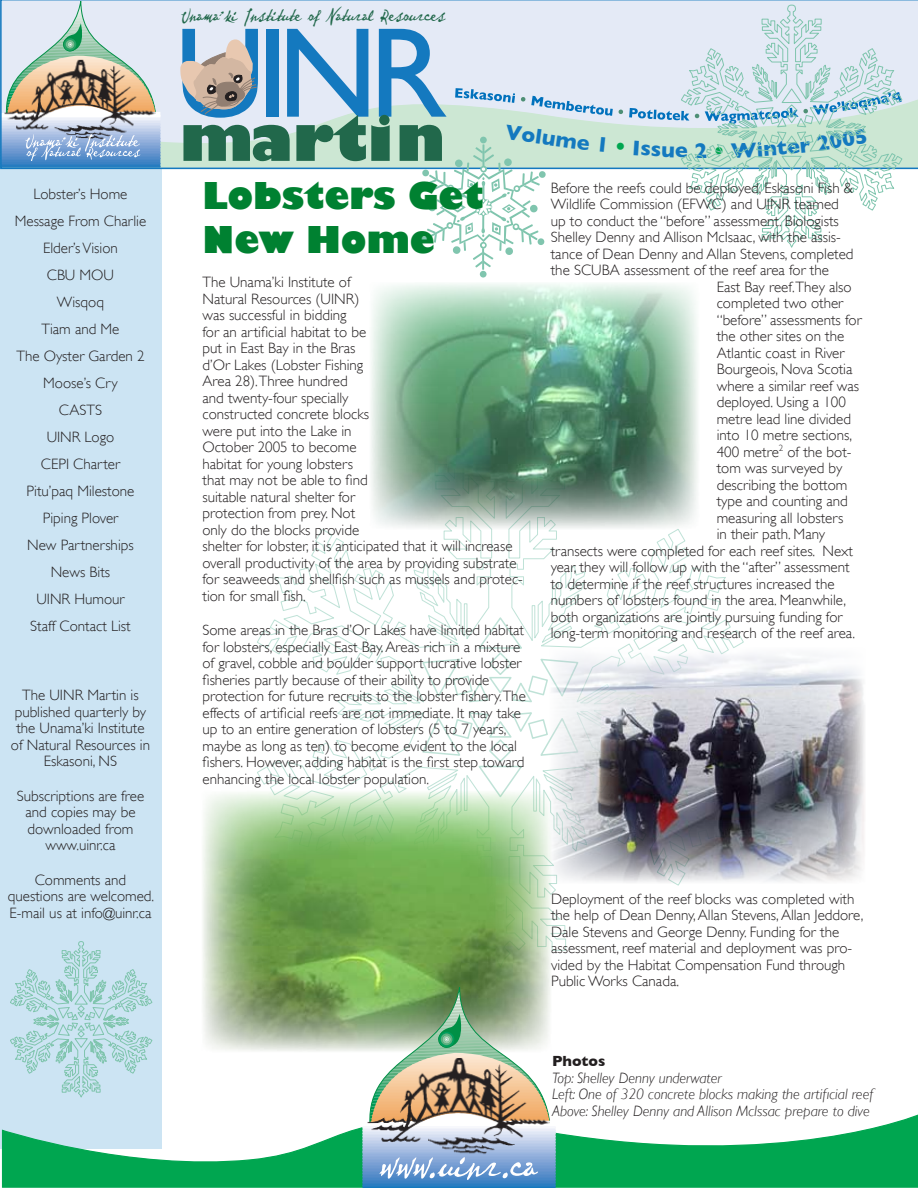
<style>
.page{position:relative;width:918px;height:1188px;background:#fff}
.page>*{position:absolute;margin:0;border:0;box-sizing:border-box;transform-origin:0 0}
.t1{font:800 36px/43.2px "Gill Sans";color:#008131}
.t2{font:700 21.6px "Gill Sans";color:#1479bf}
.t3{font:19.2px "P22 Vincent";color:#21684b}
.t4{font:300 15px/16.5px "Gill Sans";color:#231f20;text-align:center}
.t5{font:italic 300 15px/16.5px "Gill Sans";color:#231f20}
.t6{font:700 15px "Gill Sans";color:#231f20}
</style>
<div class="page">
<svg style="left:257px;top:529px;width:487px;height:422px"></svg>
<svg style="left:421px;top:616px;width:159px;height:175px"></svg>
<div style="left:0;top:164px;width:162px;height:985px;background:#cce4f3"></div>
<svg style="left:0;top:0;width:918px;height:169px;background:#c7d1d8"></svg>
<svg style="left:681px;top:5px;width:221px;height:243px"></svg>
<div style="left:480px;top:271px;width:7px;height:7px;background:#80c5ae;border-radius:50%"></div>
<img style="left:371px;top:283px;width:327px;height:246px">
<img style="left:203px;top:791px;width:348px;height:260px">
<svg style="left:1px;top:1097px;width:917px;height:91px"></svg>
<hr style="left:363px;top:1187px;width:193px;height:1px;background:#1479bf">
<hr style="left:363px;top:1185px;width:193px;height:2px;background:#207bc0">
<hr style="left:363px;top:1184px;width:193px;height:1px;background:#2a7dc1">
<hr style="left:363px;top:1182px;width:193px;height:2px;background:#327fc2">
<hr style="left:363px;top:1181px;width:193px;height:1px;background:#3b81c3">
<hr style="left:363px;top:1179px;width:193px;height:2px;background:#4183c5">
<hr style="left:363px;top:1178px;width:193px;height:1px;background:#4786c6">
<hr style="left:363px;top:1177px;width:193px;height:1px;background:#4d88c7">
<hr style="left:363px;top:1175px;width:193px;height:1px;background:#528ac8">
<hr style="left:363px;top:1174px;width:193px;height:1px;background:#578dca">
<hr style="left:363px;top:1172px;width:193px;height:1px;background:#5c90cb">
<hr style="left:363px;top:1171px;width:193px;height:1px;background:#6292cc">
<hr style="left:363px;top:1169px;width:193px;height:2px;background:#6794ce">
<hr style="left:363px;top:1168px;width:193px;height:1px;background:#6b97cf">
<hr style="left:363px;top:1166px;width:193px;height:2px;background:#709ad1">
<hr style="left:363px;top:1165px;width:193px;height:1px;background:#749dd2">
<hr style="left:363px;top:1163px;width:193px;height:2px;background:#799fd4">
<hr style="left:363px;top:1162px;width:193px;height:1px;background:#7da2d5">
<hr style="left:363px;top:1160px;width:193px;height:2px;background:#83a5d6">
<hr style="left:363px;top:1159px;width:193px;height:1px;background:#87a8d8">
<hr style="left:363px;top:1157px;width:193px;height:2px;background:#8cabd9">
<hr style="left:363px;top:1156px;width:193px;height:1px;background:#90aedb">
<hr style="left:363px;top:1154px;width:193px;height:2px;background:#95b1dd">
<hr style="left:363px;top:1153px;width:193px;height:1px;background:#99b5de">
<hr style="left:363px;top:1151px;width:193px;height:2px;background:#9eb8e0">
<hr style="left:363px;top:1150px;width:193px;height:1px;background:#a4bbe1">
<hr style="left:363px;top:1148px;width:193px;height:2px;background:#a9bee3">
<hr style="left:363px;top:1147px;width:193px;height:1px;background:#adc2e4">
<hr style="left:363px;top:1145px;width:193px;height:2px;background:#b2c5e6">
<hr style="left:363px;top:1144px;width:193px;height:1px;background:#b7c9e8">
<hr style="left:363px;top:1142px;width:193px;height:2px;background:#bccce9">
<hr style="left:363px;top:1141px;width:193px;height:1px;background:#c1d0eb">
<hr style="left:363px;top:1139px;width:193px;height:2px;background:#c7d3ec">
<hr style="left:363px;top:1138px;width:193px;height:1px;background:#ccd7ee">
<hr style="left:363px;top:1136px;width:193px;height:2px;background:#d1dbf0">
<hr style="left:363px;top:1135px;width:193px;height:1px;background:#d6dff1">
<hr style="left:363px;top:1133px;width:193px;height:2px;background:#dbe3f3">
<hr style="left:363px;top:1132px;width:193px;height:1px;background:#e0e7f5">
<hr style="left:363px;top:1131px;width:193px;height:1px;background:#e5ebf7">
<hr style="left:363px;top:1129px;width:193px;height:1px;background:#eceef8">
<hr style="left:363px;top:1128px;width:193px;height:1px;background:#f1f3fa">
<hr style="left:363px;top:1126px;width:193px;height:1px;background:#f7f8fc">
<hr style="left:363px;top:1125px;width:193px;height:1px;background:#fff">
<div style="left:363px;top:1119px;width:193px;height:6px;background:#fff"></div>
<div style="left:363px;top:1113px;width:193px;height:6px;background:#fff"></div>
<img style="left:367px;top:1124px;width:183px;height:53px">
<img style="left:367px;top:987px;width:183px;height:137px">
<svg style="left:379px;top:1157px;width:159px;height:23px"></svg>
<img style="left:550px;top:647px;width:315px;height:237px">
<svg style="left:10px;top:941px;width:142px;height:156px"></svg>
<svg style="left:180px;top:29px;width:509px;height:241px"></svg>
<svg style="left:705px;top:88px;width:197px;height:83px;background:#b9dbd4"></svg>
<p class="t3" style="left:181px;top:3px;width:266px">Unama’ki Institute of Natural Resources</p>
<p class="t4" style="left:15px;top:181px;width:133px;line-height:27px">Lobster’s Home<br>Message From Charlie<br>Elder’s Vision<br>CBU MOU<br>Wisqoq<br>Tiam and Me<br>The Oyster Garden 2<br>Moose’s Cry<br>CASTS<br>UINR Logo<br>CEPI Charter<br>Pitu’paq Milestone<br>Piping Plover<br>New Partnerships<br>News Bits<br>UINR Humour<br>Staff Contact List</p>
<p class="t4" style="left:11px;top:687px;width:141px">The UINR Martin is published quarterly by the Unama’ki Institute of Natural Resources in<br>Eskasoni, NS</p>
<p class="t4" style="left:17px;top:788px;width:129px">Subscriptions are free and copies may be downloaded from www.uinr.ca</p>
<p class="t4" style="left:8px;top:872px;width:148px">Comments and questions are welcomed.<br>E-mail us at info@uinr.ca</p>
<h1 class="t1" style="left:202px;top:177px;width:283px">Lobsters Get<br>New Home</h1>
<p class="t4" style="left:202px;top:274px;width:322px;text-align:left">The Unama’ki Institute of<br>Natural Resources (UINR)<br>was successful in bidding<br>for an artificial habitat to be<br>put in East Bay in the Bras<br>d’Or Lakes (Lobster Fishing<br>Area 28).Three hundred<br>and twenty-four specially<br>constructed concrete blocks<br>were put into the Lake in<br>October 2005 to become<br>habitat for young lobsters<br>that may not be able to find<br>suitable natural shelter for<br>protection from prey. Not<br>only do the blocks provide<br>shelter for lobster, it is anticipated that it will increase overall productivity of the area by providing substrate for seaweeds and shellfish such as mussels and protec&shy;tion for small fish.</p>
<p class="t4" style="left:202px;top:622px;width:325px;text-align:left">Some areas in the Bras d’Or Lakes have limited habitat for lobsters, especially East Bay. Areas rich in a mixture of gravel, cobble and boulder support lucrative lobster fisheries partly because of their ability to provide protection for future recruits to the lobster fishery.The effects of artificial reefs are not immediate. It may take up to an entire generation of lobsters (5 to 7 years, maybe as long as ten) to become evident to the local fishers. However, adding habitat is the first step toward enhancing the local lobster population.</p>
<h2 class="t2" style="left:694px;top:138px;width:14px">2</h2>
<p class="t4" style="left:551px;top:180px;width:304px">Before the reefs could be deployed, Eskasoni Fish &amp;</p>
<p class="t4" style="left:551px;top:196px;width:290px">Wildlife Commission (EFWC) and UINR teamed</p>
<p class="t4" style="left:551px;top:213px;width:290px">up to conduct the “before” assessment. Biologists</p>
<p class="t4" style="left:551px;top:229px;width:292px">Shelley Denny and Allison McIsaac, with the assis-</p>
<p class="t4" style="left:551px;top:246px;width:304px">tance of Dean Denny and Allan Stevens, completed</p>
<p class="t4" style="left:551px;top:262px;width:280px">the SCUBA assessment of the reef area for the</p>
<p class="t4" style="left:717px;top:279px;width:137px">East Bay reef.They also</p>
<p class="t4" style="left:717px;top:295px;width:128px">completed two other</p>
<p class="t4" style="left:717px;top:312px;width:146px">“before” assessments for</p>
<p class="t4" style="left:717px;top:328px;width:129px">the other sites on the</p>
<p class="t4" style="left:717px;top:345px;width:129px">Atlantic coast in River</p>
<p class="t4" style="left:717px;top:361px;width:137px">Bourgeois, Nova Scotia</p>
<p class="t4" style="left:717px;top:378px;width:144px">where a similar reef was</p>
<p class="t4" style="left:717px;top:394px;width:131px">deployed. Using a 100</p>
<p class="t4" style="left:717px;top:411px;width:136px">metre lead line divided</p>
<p class="t4" style="left:717px;top:427px;width:137px">into 10 metre sections,</p>
<p class="t4" style="left:717px;top:444px;width:136px">400 metre<sup>2</sup> of the bot-</p>
<p class="t4" style="left:717px;top:460px;width:127px">tom was surveyed by</p>
<p class="t4" style="left:717px;top:477px;width:132px">describing the bottom</p>
<p class="t4" style="left:717px;top:493px;width:133px">type and counting and</p>
<p class="t4" style="left:717px;top:510px;width:128px">measuring all lobsters</p>
<p class="t4" style="left:717px;top:526px;width:110px">in their path. Many</p>
<p class="t4" style="left:551px;top:543px;width:304px">transects were completed for each reef sites. Next</p>
<p class="t4" style="left:551px;top:559px;width:300px">year, they will follow up with the “after” assessment</p>
<p class="t4" style="left:551px;top:576px;width:285px">to determine if the reef structures increased the</p>
<p class="t4" style="left:551px;top:592px;width:297px">numbers of lobsters found in the area. Meanwhile,</p>
<p class="t4" style="left:551px;top:609px;width:293px">both organizations are jointly pursuing funding for</p>
<p class="t4" style="left:551px;top:625px;width:306px">long-term monitoring and research of the reef area.</p>
<p class="t4" style="left:551px;top:891px;width:314px;text-align:left">Deployment of the reef blocks was completed with the help of Dean Denny, Allan Stevens, Allan Jeddore, Dale Stevens and George Denny. Funding for the assessment, reef material and deployment was pro&shy;vided by the Habitat Compensation Fund through Public Works Canada.</p>
<p class="t6" style="left:552px;top:1053px;width:55px">Photos</p>
<p class="t5" style="left:552px;top:1070px;width:323px">Top: Shelley Denny underwater<br>Left: One of 320 concrete blocks making the artificial reef<br>Above: Shelley Denny and Allison McIssac prepare to dive</p>
</div>
